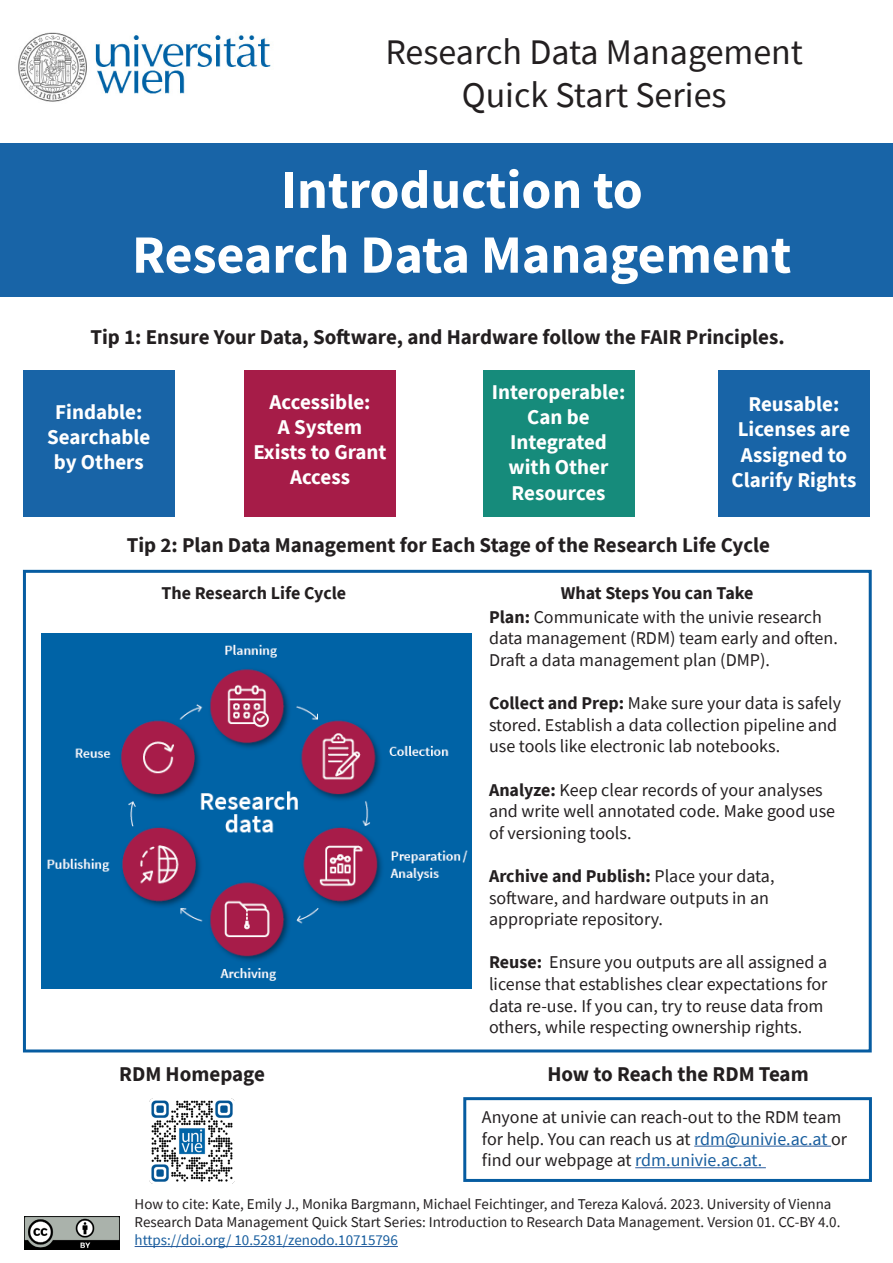
<style>
.page{position:relative;width:893px;height:1263px;background:#fff}
.page>*{position:absolute;margin:0;border:0;box-sizing:border-box;transform-origin:0 0}
.t1{font:54px "Source Sans Pro Bold 2";color:#fff}
.t2{font:36px/43.2px "Source Sans Pro Regular 2";color:#231f20;text-align:center}
.t3{font:700 21px/25.2px "Source Sans Pro";color:#fff;text-align:center}
.t4{font:700 21px "Source Sans Pro";color:#231f20}
.t5{font:21px "Source Sans Pro Bold 2";color:#231f20}
.t6{font:21px/25.2px "Source Sans Pro Bold 2";color:#fff;text-align:center}
.t7{font:18px/21.6px "Source Sans Pro";color:#231f20}
.t8{font:18px/21.6px "Source Sans Pro Regular 2";color:#231f20}
.t9{font:18px "Source Sans Pro Bold 2";color:#231f20}
.t10{font:700 18px "Source Sans Pro";color:#231f20}
.t11{font:15px "Source Sans Pro";color:#231f20}
.t12{font:15px "Source Sans Pro";color:#175d9e}
.s1{font-family:"Source Sans Pro";font-weight:700}
.s2{font-family:"Source Sans Pro Bold 2"}
.s3{font-family:"Source Sans Pro Regular 2"}
.s4{font-weight:700}
.s5{font-weight:400}
.s6{font-family:"Source Sans Pro"}
.s7{font-family:"Source Sans Pro";color:#175d9e}
</style>
<div class="page">
<div style="left:0;top:144px;width:893px;height:153px;background:#1864a7"></div>
<img style="left:18px;top:32px;width:253px;height:70px">
<div style="left:23px;top:570px;width:849px;height:482px;border:3px solid #065ca1"></div>
<img style="left:41px;top:633px;width:430px;height:356px">
<img style="left:150px;top:1099px;width:84px;height:84px">
<div style="left:23px;top:370px;width:152px;height:147px;background:#1864a7"></div>
<img style="left:25px;top:1216px;width:94px;height:33px">
<hr style="left:135px;top:1246px;width:263px;height:1px;background:#285b9c">
<hr style="left:694px;top:1146px;width:137px;height:1px;background:#285b9c">
<hr style="left:635px;top:1167px;width:131px;height:1px;background:#285b9c">
<div style="left:463px;top:1097px;width:409px;height:85px;border:3px solid #065ca1"></div>
<div style="left:244px;top:370px;width:151px;height:147px;background:#a61c48"></div>
<div style="left:718px;top:370px;width:152px;height:147px;background:#1864a7"></div>
<div style="left:483px;top:370px;width:151px;height:147px;background:#168b7b"></div>
<p class="t2" style="left:385px;top:30px;width:419px">Research Data Management<br>Quick Start Series</p>
<p class="t1" style="left:281px;top:153px;width:363px">Introduction to</p>
<p class="t1" style="left:132px;top:218px;width:661px">Research Data Management</p>
<p class="t4" style="left:91px;top:323px;width:696px">Tip 1: Ensure Your Data, Software, and Hardware follow the FAIR Principles.</p>
<p class="t3" style="left:55px;top:399px;width:89px">Findable:</p>
<p class="t3" style="left:47px;top:424px;width:105px">Searchable by Others</p>
<p class="t3" style="left:270px;top:389px;width:102px">Accessible:</p>
<p class="t3" style="left:278px;top:414px;width:86px">A System</p>
<p class="t6" style="left:253px;top:439px;width:135px">Exists to Grant</p>
<p class="t3" style="left:290px;top:464px;width:61px">Access</p>
<p class="t3" style="left:492px;top:379px;width:135px">Interoperable:<br>Can be</p>
<p class="t6" style="left:510px;top:429px;width:98px">Integrated</p>
<p class="t3" style="left:509px;top:454px;width:101px">with Other</p>
<p class="t6" style="left:511px;top:480px;width:95px">Resources</p>
<p class="t3" style="left:748px;top:391px;width:93px">Reusable:</p>
<p class="t6" style="left:738px;top:417px;width:114px">Licenses are</p>
<p class="t6" style="left:732px;top:442px;width:126px"><span class="s1">Assigned to<br></span>Clarify Rights</p>
<p class="t5" style="left:127px;top:531px;width:645px">Tip 2: Plan Data Management for Each Stage of the Research Life Cycle</p>
<p class="t9" style="left:162px;top:580px;width:186px">The Research Life Cycle</p>
<p class="t9" style="left:561px;top:580px;width:194px">What Steps You can Take</p>
<p class="t5" style="left:119px;top:1059px;width:147px">RDM Homepage</p>
<p class="t7" style="left:489px;top:606px;width:350px"><span class="s2">Plan:</span> <span class="s3">Communicate with the univie research </span>data management (RDM) team early and often.<br>Draft a data management plan (DMP).</p>
<p class="t7" style="left:489px;top:692px;width:354px"><span class="s2">Collect and Prep:</span> <span class="s3">Make sure your data is safely </span>stored. Establish a data collection pipeline and use tools like electronic lab notebooks.</p>
<p class="t7" style="left:489px;top:779px;width:348px"><span class="s4">Analyze:</span> Keep clear records of your analyses and write well annotated code. Make good use of versioning tools.</p>
<p class="t10" style="left:489px;top:864px;width:287px">Archive and Publish: <span class="s5">Place your data,</span></p>
<p class="t7" style="left:489px;top:887px;width:281px">software, and hardware outputs in an</p>
<p class="t7" style="left:489px;top:908px;width:175px">appropriate repository.</p>
<p class="t7" style="left:489px;top:951px;width:340px"><span class="s2">Reuse:</span> Ensure you outputs are all assigned a license that establishes clear expectations for data re-use. If you can, try to reuse data from others, while respecting ownership rights.</p>
<p class="t4" style="left:547px;top:1059px;width:263px">How to Reach the RDM Team</p>
<p class="t8" style="left:482px;top:1106px;width:367px">Anyone at univie can reach-out to the RDM team <span class="s6">for help. You can reach us at</span> <span class="s7">rdm@univie.ac.at</span> or <span class="s6">find our webpage at</span> <span class="s7">rdm.univie.ac.at.</span></p>
<p class="t11" style="left:135px;top:1195px;width:698px">How to cite: Kate, Emily J., Monika Bargmann, Michael Feichtinger, and Tereza Kalová. 2023. University of Vienna</p>
<p class="t11" style="left:135px;top:1213px;width:707px">Research Data Management Quick Start Series: Introduction to Research Data Management. Version 01. CC-BY 4.0.</p>
<p class="t12" style="left:135px;top:1231px;width:265px">https://doi.org/ 10.5281/zenodo.10715796</p>
</div>
